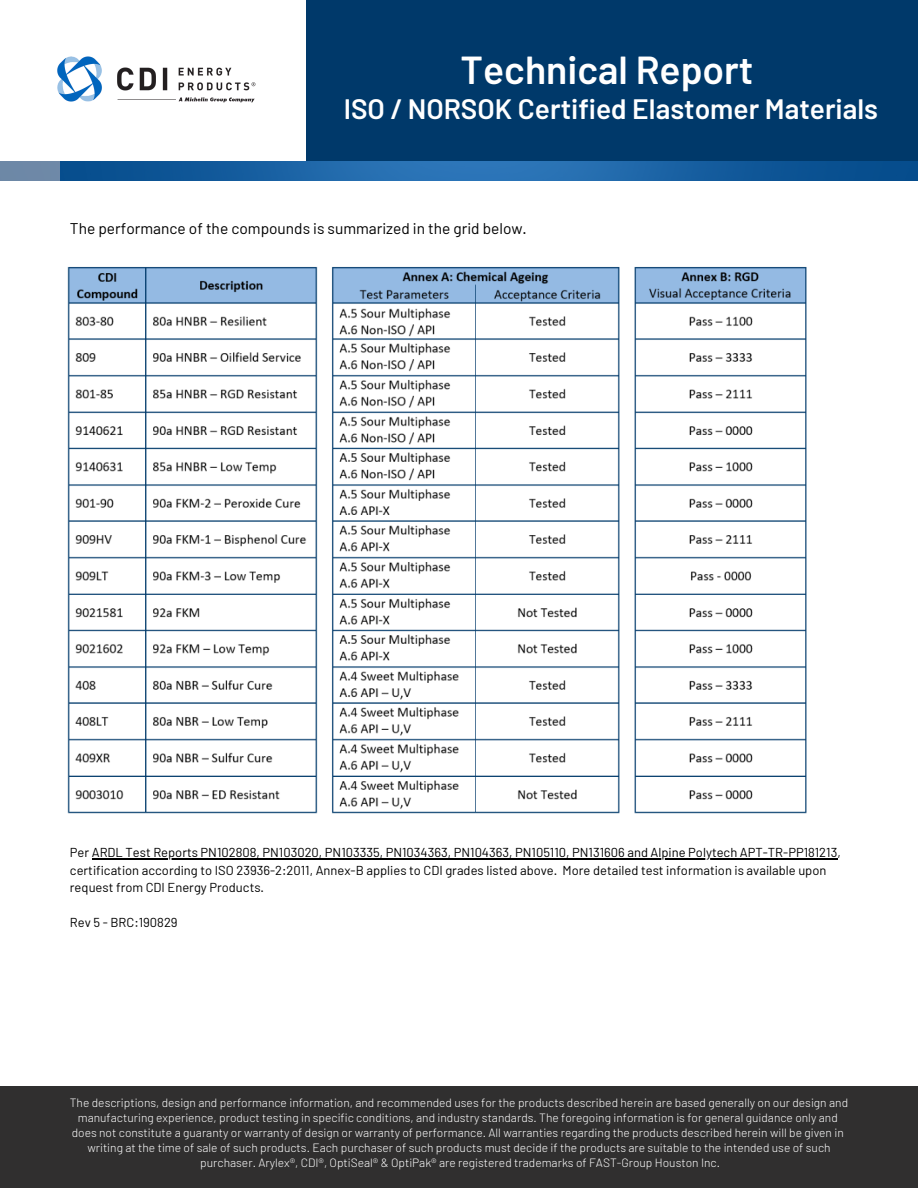
<style>
.page{position:relative;width:918px;height:1188px;background:#fff}
.page>*{position:absolute;margin:0;border:0;box-sizing:border-box;transform-origin:0 0}
.t1{font:600 39px "Barlow";color:#fff}
.t2{font:600 28.05px "Barlow";color:#fff}
.t3{font:15.45px "Barlow";color:#000}
.t4{font:12.9px/17.2px "Barlow";color:#000}
.t5{font:300 12px/15px "Barlow";color:#fff;text-align:center}
</style>
<div class="page">
<div style="left:306px;top:0;width:612px;height:161px;background:#00396a"></div>
<img style="left:57px;top:56px;width:199px;height:47px">
<img style="left:0;top:161px;width:918px;height:20px">
<div style="left:0;top:1087px;width:918px;height:101px;background:#302f2f"></div>
<img style="left:67px;top:267px;width:740px;height:547px">
<hr style="left:92px;top:859px;width:745px;height:1px;background:#000">
<h1 class="t1" style="left:461px;top:45px;width:294px">Technical Report</h1>
<h2 class="t2" style="left:344px;top:91px;width:536px">ISO / NORSOK Certified Elastomer Materials</h2>
<p class="t3" style="left:70px;top:219px;width:458px">The performance of the compounds is summarized in the grid below.</p>
<p class="t4" style="left:70px;top:844px;width:772px">Per ARDL Test Reports PN102808, PN103020, PN103335, PN1034363, PN104363, PN105110, PN131606 and Alpine Polytech APT-TR-PP181213, certification according to ISO 23936-2:2011, Annex-B applies to CDI grades listed above. More detailed test information is available upon request from CDI Energy Products.</p>
<p class="t4" style="left:70px;top:913px;width:109px">Rev 5 - BRC:190829</p>
<p class="t5" style="left:70px;top:1095px;width:780px">The descriptions, design and performance information, and recommended uses for the products described herein are based generally on our design and manufacturing experience, product testing in specific conditions, and industry standards. The foregoing information is for general guidance only and does not constitute a guaranty or warranty of design or warranty of performance. All warranties regarding the products described herein will be given in writing at the time of sale of such products. Each purchaser of such products must decide if the products are suitable to the intended use of such purchaser. Arylex®, CDI®, OptiSeal® &amp; OptiPak® are registered trademarks of FAST-Group Houston Inc.</p>
</div>
